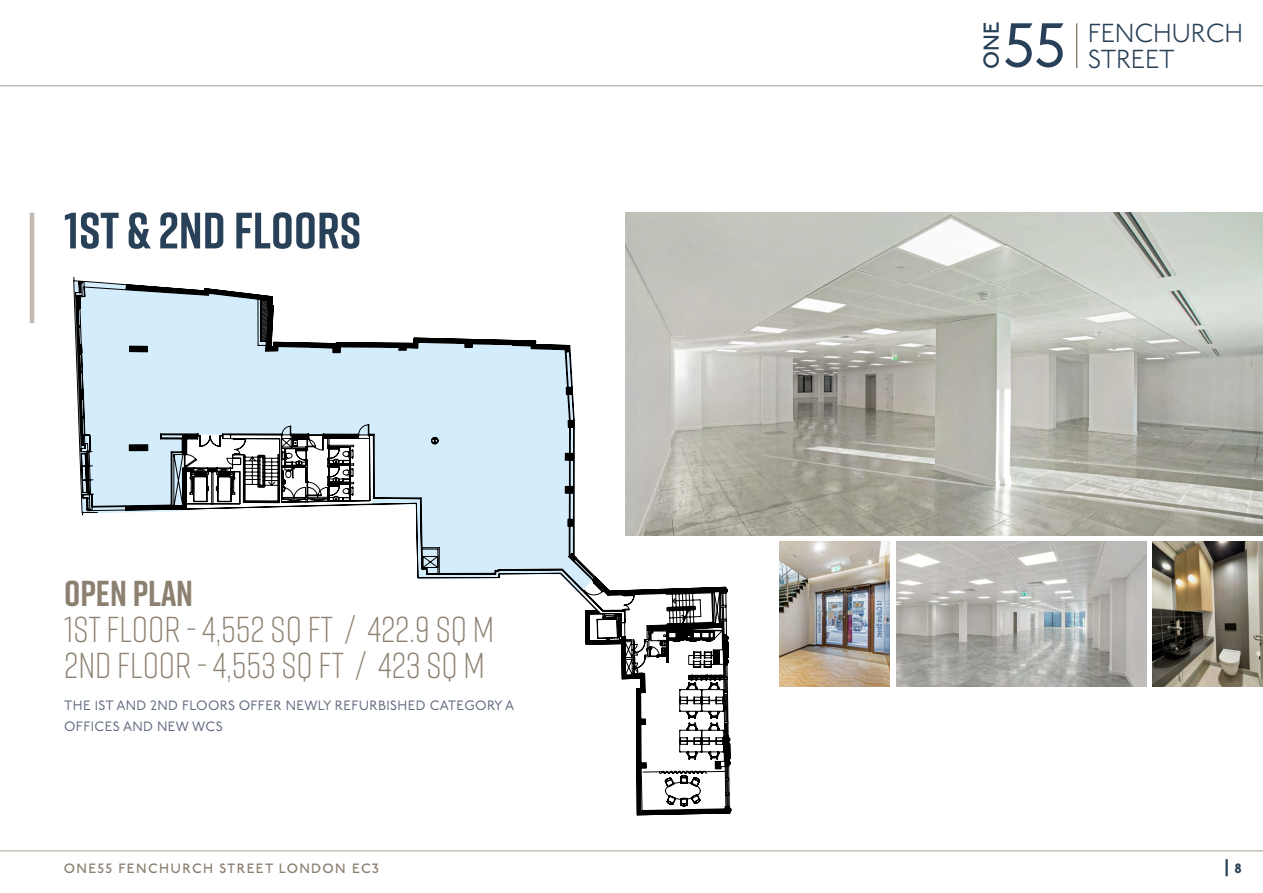
<style>
.page{position:relative;width:1263px;height:893px;background:#fff}
.page>*{position:absolute;margin:0;border:0;box-sizing:border-box;transform-origin:0 0}
.t1{font:61.8px "P22 Underground";color:#294158}
.t2{font:700 51px "Rift";color:#294158}
.t3{font:300 36px/36px "Rift";color:#8c8070}
.t4{font:700 36px "Rift";color:#8c8070}
.t5{font:300 25.95px/26px "P22 Underground";letter-spacing:-.015em;color:#294158}
.t6{font:500 21.6px "P22 Underground";color:#294158}
.t7{font:13.5px/21px "P22 Underground";letter-spacing:.025em;color:#616b7f}
.t8{font:500 13.5px "P22 Underground";letter-spacing:.1em;color:#8c8070}
.t9{font:800 13.5px "P22 Underground";color:#294158}
</style>
<div class="page">
<hr style="left:1076px;top:23px;width:1px;height:45px;background:#8c8070">
<hr style="left:0;top:850px;width:1263px;height:1px;background:#c2bab1">
<hr style="left:1225px;top:859px;width:3px;height:17px;background:#294158">
<hr style="left:0;top:85px;width:1263px;height:1px;background:#c2bab1">
<svg style="left:73px;top:277px;width:658px;height:539px"></svg>
<hr style="left:30px;top:213px;width:4px;height:110px;background:#c2bab1">
<img style="left:625px;top:213px;width:638px;height:323px">
<img style="left:896px;top:542px;width:250px;height:145px">
<img style="left:1153px;top:542px;width:110px;height:145px">
<img style="left:779px;top:542px;width:110px;height:145px">
<h2 class="t2" style="left:64px;top:194px;width:298px">1ST &amp; 2ND FLOORS</h2>
<h3 class="t4" style="left:64px;top:568px;width:131px">OPEN PLAN</h3>
<h3 class="t3" style="left:64px;top:610px;width:431px">1ST FLOOR - 4,552 SQ FT / 422.9 SQ M<br>2ND FLOOR - 4,553 SQ FT / 423 SQ M</h3>
<p class="t7" style="left:64px;top:695px;width:452px">THE 1ST AND 2ND FLOORS OFFER NEWLY REFURBISHED CATEGORY A<br>OFFICES AND NEW WCS</p>
<h3 class="t6" style="left:979px;top:69px;width:48px;rotate:-90deg">ONE</h3>
<h1 class="t1" style="left:1003px;top:11px;width:63px">55</h1>
<h3 class="t5" style="left:1088px;top:21px;width:157px">FENCHURCH<br>STREET</h3>
<p class="t8" style="left:64px;top:860px;width:317px">ONE55 FENCHURCH STREET LONDON EC3</p>
<p class="t9" style="left:1234px;top:860px;width:9px">8</p>
</div>
